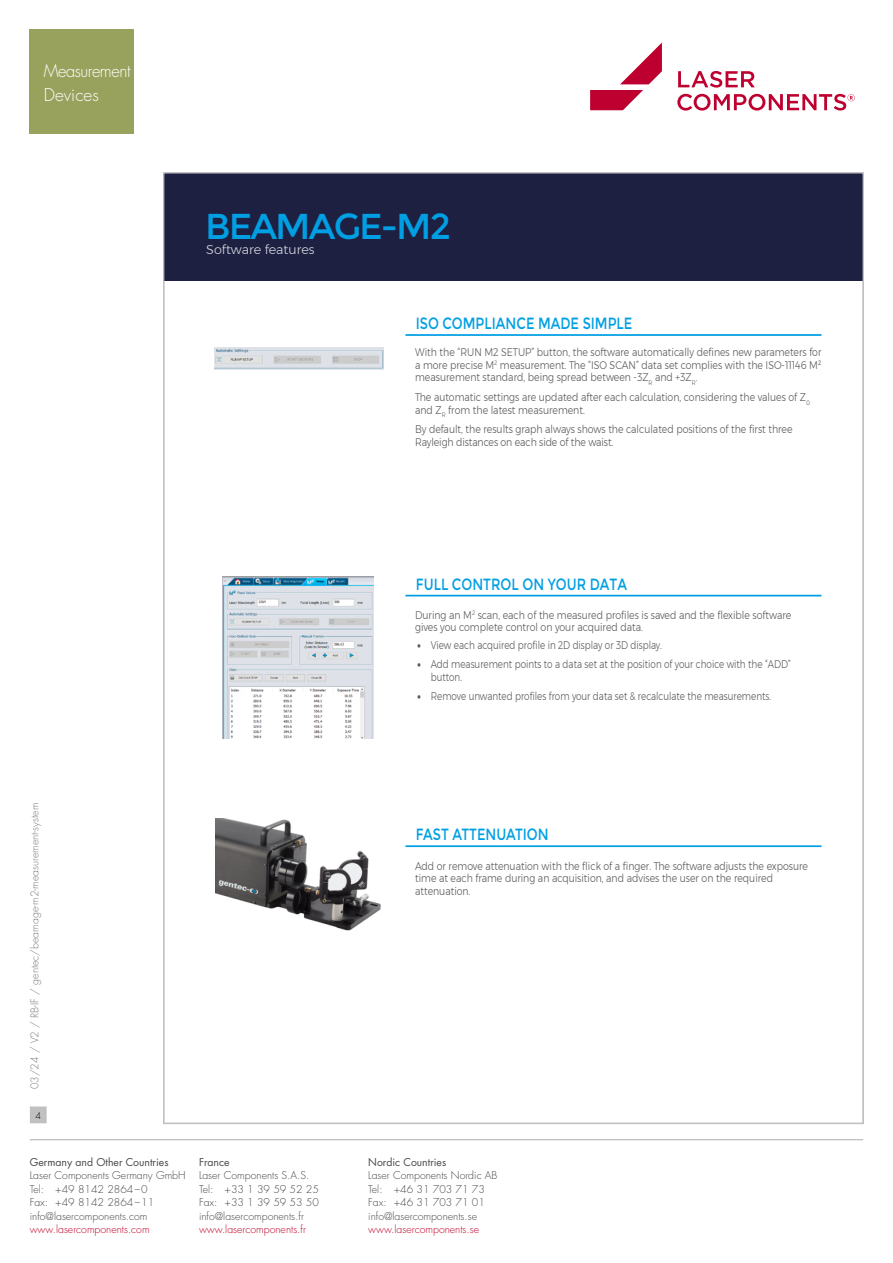
<style>
.page{position:relative;width:893px;height:1263px;background:#fff}
.page>*{position:absolute;margin:0;border:0;box-sizing:border-box;transform-origin:0 0}
.t1{font:36px "Montserrat";letter-spacing:-.05em;color:#009fe3}
.t2{font:300 17.25px/24px "Futura Std";letter-spacing:-.025em;color:#fff;scale:.95 1}
.t3{font:16.2px "Montserrat";color:#009fe3;scale:.8 1}
.t4{font:300 12.75px "Montserrat";color:#d7d8e1}
.t5{font:300 10.95px/12.8px "Montserrat";color:#575756;scale:.85 1}
.t6{font:300 10.95px/14px "Montserrat";color:#575756;scale:.8 1}
.t7{font:300 10.5px/13.5px "Futura Std";color:#484848}
.t8{font:300 10.5px "Futura Std";color:#be0027}
.t9{font:300 10.5px "Futura Std";color:#7c7c7c}
.t10{font:10.5px "Futura Std";color:#484848}
.t11{font:300 9px "Futura Std";color:#000}
.s1{font-weight:900}
</style>
<div class="page">
<hr style="left:30px;top:1139px;width:833px;height:1px;background:#c0c0c0">
<div style="left:31px;top:1107px;width:15px;height:16px;background:#c0c0c0"></div>
<div style="left:30px;top:1106px;width:17px;height:17px;border:1px solid #c0c0c0"></div>
<svg style="left:677px;top:71px;width:178px;height:40px"></svg>
<svg style="left:590px;top:43px;width:72px;height:67px"></svg>
<div style="left:164px;top:173px;width:699px;height:108px;background:#1d2041"></div>
<img style="left:214px;top:347px;width:169px;height:23px">
<img style="left:222px;top:577px;width:152px;height:161px">
<img style="left:215px;top:819px;width:166px;height:112px">
<hr style="left:405px;top:334px;width:416px;height:2px;background:#009fe3">
<hr style="left:405px;top:595px;width:416px;height:1px;background:#009fe3">
<hr style="left:405px;top:845px;width:416px;height:2px;background:#009fe3">
<div style="left:30px;top:30px;width:104px;height:104px;background:#98a25d"></div>
<h2 class="t2" style="left:44px;top:59px;width:93px">Measurement<br>Devices</h2>
<h1 class="t1" style="left:205px;top:206px;width:247px">BEAMAGE-M2</h1>
<p class="t4" style="left:206px;top:240px;width:110px">Software features</p>
<h3 class="t3" style="left:416px;top:314px;width:272px">ISO COMPLIANCE MADE SIMPLE</h3>
<p class="t5" style="left:415px;top:345px;width:480px;text-align:justify">With the “RUN M2 SETUP” button, the software automatically defines new parameters for a more precise M<sup>2</sup> measurement. The “ISO SCAN” data set complies with the ISO-11146 M² measurement standard, being spread between -3Z<sub>R</sub> and +3Z<sub>R</sub>.</p>
<p class="t5" style="left:415px;top:390px;width:466px">The automatic settings are updated after each calculation, considering the values of Z<sub>0 </sub>and Z<sub>R</sub> from the latest measurement.</p>
<p class="t5" style="left:415px;top:423px;width:446px">By default, the results graph always shows the calculated positions of the first three<br>Rayleigh distances on each side of the waist.</p>
<p class="t9" style="left:28px;top:1089px;width:288px;rotate:-90deg">03/24 / V2 / RB-IF / gentec/beamage-m2-measurement-system</p>
<p class="t11" style="left:35px;top:1110px;width:7px">4</p>
<p class="t10" style="left:30px;top:1155px;width:140px">Germany and Other Countries</p>
<p class="t7" style="left:30px;top:1169px;width:157px">Laser Components Germany GmbH<br>Tel: +49 8142 2864–0<br>Fax: +49 8142 2864–11 info@lasercomponents.com</p>
<p class="t8" style="left:30px;top:1223px;width:121px">www.lasercomponents.com</p>
<p class="t10" style="left:199px;top:1155px;width:32px">France</p>
<p class="t7" style="left:199px;top:1169px;width:121px">Laser Components S.A.S.<br>Tel: +33 1 39 59 52 25<br>Fax: +33 1 39 59 53 50 info@lasercomponents.fr</p>
<p class="t8" style="left:199px;top:1223px;width:108px">www.lasercomponents.fr</p>
<h3 class="t3" style="left:416px;top:574px;width:265px">FULL CONTROL ON YOUR DATA</h3>
<p class="t5" style="left:415px;top:608px;width:444px">During an M<sup>2</sup> scan, each of the measured profiles is saved and the flexible software gives you complete control on your acquired data.</p>
<p class="t6" style="left:417px;top:637px;width:307px"><span class="s1">•</span> View each acquired profile in 2D display or 3D display.</p>
<p class="t6" style="left:431px;top:656px;width:451px;text-indent:-13px"><span class="s1">•</span> Add measurement points to a data set at the position of your choice with the “ADD” button.</p>
<p class="t6" style="left:417px;top:689px;width:444px"><span class="s1">•</span> Remove unwanted profiles from your data set &amp; recalculate the measurements.</p>
<h3 class="t3" style="left:416px;top:825px;width:168px">FAST ATTENUATION</h3>
<p class="t5" style="left:415px;top:859px;width:464px">Add or remove attenuation with the flick of a finger. The software adjusts the exposure time at each frame during an acquisition, and advises the user on the required attenuation.</p>
<p class="t10" style="left:368px;top:1155px;width:79px">Nordic Countries</p>
<p class="t7" style="left:368px;top:1169px;width:131px">Laser Components Nordic AB<br>Tel: +46 31 703 71 73<br>Fax: +46 31 703 71 01 info@lasercomponents.se</p>
<p class="t8" style="left:368px;top:1223px;width:112px">www.lasercomponents.se</p>
</div>
